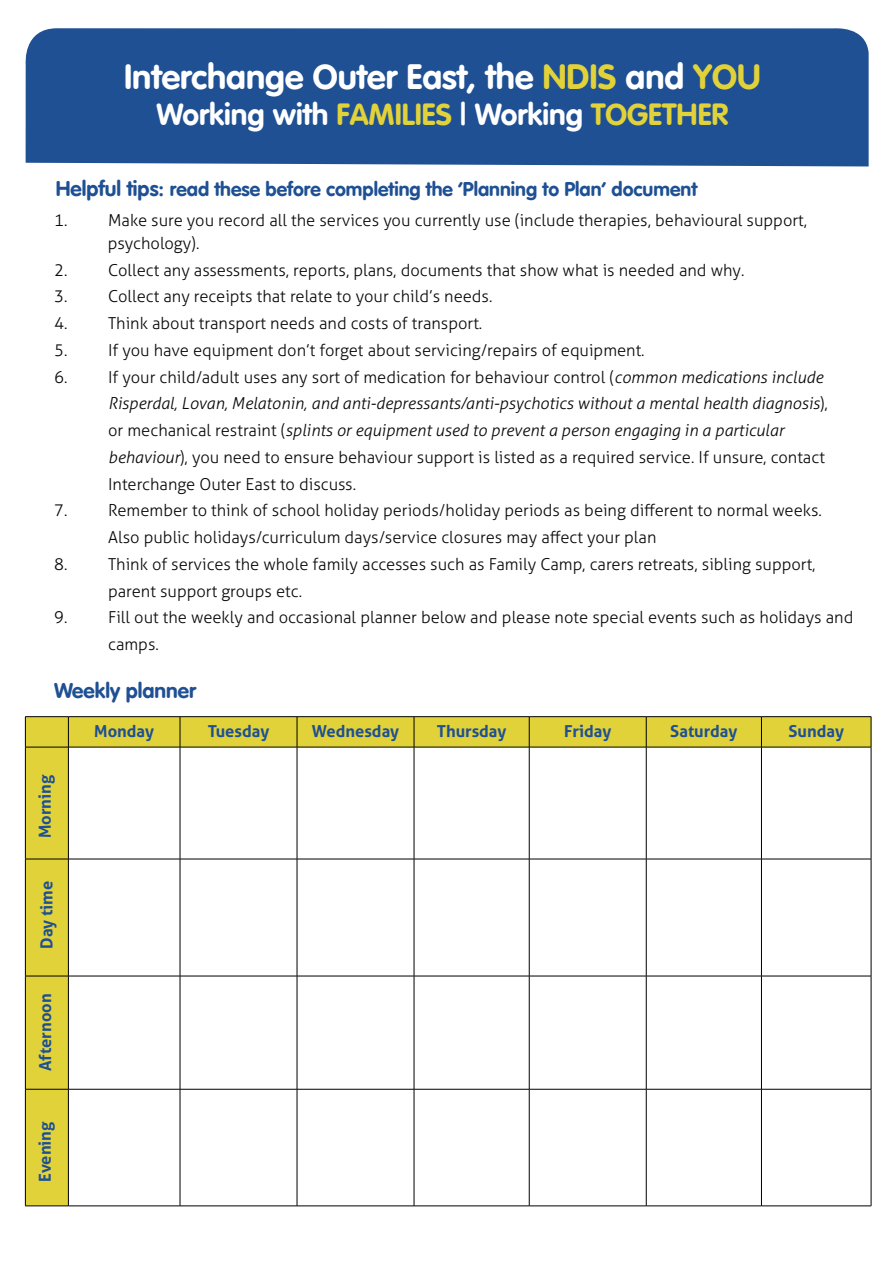
<style>
.page{position:relative;width:893px;height:1263px;background:#fff}
.page>*{position:absolute;margin:0;border:0;box-sizing:border-box;transform-origin:0 0}
.t1{font:700 34.5px "VAG Rounded Black S Si";color:#fff}
.t2{font:700 30px "VAG Rounded Black S Si";color:#fff}
.Body_Copy{font:700 21px "VAG Rounded Black S Si";color:#1e5093}
.Body_Copy-2{font:700 19.5px "VAG Rounded Black S Si";color:#1e5093}
.Body_Copy-3{font:300 16.5px/22.5px "Aller";color:#080a09}
.Body_Copy-4{font:italic 300 16.5px "Aller";color:#080a09}
.t3{font:700 16.5px "Aller";color:#1e5093}
.s1{color:#e2d239}
.s2{font-size:21px}
.s3{font-style:italic}
.s4{font-style:normal}
</style>
<div class="page">
<div style="left:25px;top:28px;width:844px;height:138px;background:#1e5093"></div>
<svg style="left:26px;top:717px;width:845px;height:488px"></svg>
<hr style="left:180px;top:716px;width:117px;height:1px;background:#000">
<hr style="left:297px;top:716px;width:117px;height:1px;background:#000">
<hr style="left:297px;top:717px;width:1px;height:30px;background:#000">
<hr style="left:414px;top:716px;width:115px;height:1px;background:#000">
<hr style="left:414px;top:717px;width:1px;height:30px;background:#000">
<hr style="left:529px;top:716px;width:117px;height:1px;background:#000">
<hr style="left:529px;top:717px;width:1px;height:30px;background:#000">
<hr style="left:646px;top:716px;width:115px;height:1px;background:#000">
<hr style="left:646px;top:717px;width:1px;height:30px;background:#000">
<hr style="left:761px;top:716px;width:110px;height:1px;background:#000">
<hr style="left:761px;top:717px;width:1px;height:30px;background:#000">
<hr style="left:871px;top:717px;width:1px;height:30px;background:#000">
<hr style="left:180px;top:747px;width:117px;height:1px;background:#000">
<hr style="left:297px;top:747px;width:117px;height:1px;background:#000">
<hr style="left:297px;top:747px;width:1px;height:112px;background:#000">
<hr style="left:414px;top:747px;width:115px;height:1px;background:#000">
<hr style="left:414px;top:747px;width:1px;height:112px;background:#000">
<hr style="left:529px;top:747px;width:117px;height:1px;background:#000">
<hr style="left:529px;top:747px;width:1px;height:112px;background:#000">
<hr style="left:646px;top:747px;width:115px;height:1px;background:#000">
<hr style="left:646px;top:747px;width:1px;height:112px;background:#000">
<hr style="left:761px;top:747px;width:110px;height:1px;background:#000">
<hr style="left:761px;top:747px;width:1px;height:112px;background:#000">
<hr style="left:871px;top:747px;width:1px;height:112px;background:#000">
<hr style="left:25px;top:859px;width:1px;height:117px;background:#000">
<hr style="left:68px;top:859px;width:1px;height:117px;background:#000">
<hr style="left:180px;top:859px;width:117px;height:1px;background:#000">
<hr style="left:180px;top:859px;width:1px;height:117px;background:#000">
<hr style="left:297px;top:859px;width:117px;height:1px;background:#000">
<hr style="left:297px;top:859px;width:1px;height:117px;background:#000">
<hr style="left:414px;top:859px;width:115px;height:1px;background:#000">
<hr style="left:414px;top:859px;width:1px;height:117px;background:#000">
<hr style="left:529px;top:859px;width:117px;height:1px;background:#000">
<hr style="left:529px;top:859px;width:1px;height:117px;background:#000">
<hr style="left:646px;top:859px;width:115px;height:1px;background:#000">
<hr style="left:646px;top:859px;width:1px;height:117px;background:#000">
<hr style="left:761px;top:859px;width:110px;height:1px;background:#000">
<hr style="left:761px;top:859px;width:1px;height:117px;background:#000">
<hr style="left:871px;top:859px;width:1px;height:117px;background:#000">
<hr style="left:25px;top:976px;width:43px;height:1px;background:#000">
<hr style="left:25px;top:976px;width:1px;height:113px;background:#000">
<hr style="left:68px;top:976px;width:112px;height:1px;background:#000">
<hr style="left:68px;top:976px;width:1px;height:113px;background:#000">
<hr style="left:180px;top:976px;width:117px;height:1px;background:#000">
<hr style="left:180px;top:976px;width:1px;height:113px;background:#000">
<hr style="left:297px;top:976px;width:117px;height:1px;background:#000">
<hr style="left:297px;top:976px;width:1px;height:113px;background:#000">
<hr style="left:414px;top:976px;width:115px;height:1px;background:#000">
<hr style="left:414px;top:976px;width:1px;height:113px;background:#000">
<hr style="left:529px;top:976px;width:117px;height:1px;background:#000">
<hr style="left:529px;top:976px;width:1px;height:113px;background:#000">
<hr style="left:646px;top:976px;width:115px;height:1px;background:#000">
<hr style="left:646px;top:976px;width:1px;height:113px;background:#000">
<hr style="left:761px;top:976px;width:110px;height:1px;background:#000">
<hr style="left:761px;top:976px;width:1px;height:113px;background:#000">
<hr style="left:871px;top:976px;width:1px;height:113px;background:#000">
<hr style="left:25px;top:1089px;width:43px;height:1px;background:#000">
<hr style="left:25px;top:1089px;width:1px;height:117px;background:#000">
<hr style="left:68px;top:1089px;width:112px;height:1px;background:#000">
<hr style="left:68px;top:1089px;width:1px;height:117px;background:#000">
<hr style="left:180px;top:1089px;width:117px;height:1px;background:#000">
<hr style="left:180px;top:1089px;width:1px;height:117px;background:#000">
<hr style="left:297px;top:1089px;width:117px;height:1px;background:#000">
<hr style="left:297px;top:1089px;width:1px;height:117px;background:#000">
<hr style="left:414px;top:1089px;width:115px;height:1px;background:#000">
<hr style="left:414px;top:1089px;width:1px;height:117px;background:#000">
<hr style="left:529px;top:1089px;width:117px;height:1px;background:#000">
<hr style="left:529px;top:1089px;width:1px;height:117px;background:#000">
<hr style="left:646px;top:1089px;width:115px;height:1px;background:#000">
<hr style="left:646px;top:1089px;width:1px;height:117px;background:#000">
<hr style="left:761px;top:1089px;width:110px;height:1px;background:#000">
<hr style="left:761px;top:1089px;width:1px;height:117px;background:#000">
<hr style="left:871px;top:1089px;width:1px;height:117px;background:#000">
<hr style="left:25px;top:1205px;width:43px;height:1px;background:#000">
<hr style="left:68px;top:1205px;width:112px;height:1px;background:#000">
<hr style="left:180px;top:1205px;width:117px;height:1px;background:#000">
<hr style="left:297px;top:1205px;width:117px;height:1px;background:#000">
<hr style="left:414px;top:1205px;width:115px;height:1px;background:#000">
<hr style="left:529px;top:1205px;width:117px;height:1px;background:#000">
<hr style="left:646px;top:1205px;width:115px;height:1px;background:#000">
<hr style="left:761px;top:1205px;width:110px;height:1px;background:#000">
<hr style="left:68px;top:717px;width:1px;height:30px;background:#000">
<hr style="left:25px;top:747px;width:1px;height:112px;background:#000">
<hr style="left:68px;top:747px;width:1px;height:112px;background:#000">
<hr style="left:180px;top:747px;width:1px;height:112px;background:#000">
<hr style="left:25px;top:859px;width:43px;height:1px;background:#000">
<hr style="left:68px;top:859px;width:112px;height:1px;background:#000">
<hr style="left:25px;top:716px;width:43px;height:1px;background:#000">
<hr style="left:25px;top:717px;width:1px;height:30px;background:#000">
<hr style="left:68px;top:716px;width:112px;height:1px;background:#000">
<hr style="left:180px;top:717px;width:1px;height:30px;background:#000">
<hr style="left:25px;top:747px;width:43px;height:1px;background:#000">
<hr style="left:68px;top:747px;width:112px;height:1px;background:#000">
<p class="t1" style="left:124px;top:57px;width:638px">Interchange Outer East, the <span class="s1">NDIS</span> and <span class="s1">YOU</span></p>
<p class="t2" style="left:156px;top:97px;width:573px">Working with <span class="s1">FAMILIES</span> | Working <span class="s1">TOGETHER</span></p>
<p class="Body_Copy-2" style="left:56px;top:178px;width:643px"><span class="s2">Helpful tips:</span> read these before completing the ‘Planning to Plan’ document</p>
<p class="Body_Copy-3" style="left:54px;top:209px;width:15px">1.</p>
<p class="Body_Copy-3" style="left:108px;top:209px;width:701px">Make sure you record all the services you currently use (include therapies, behavioural support, psychology).</p>
<p class="Body_Copy-3" style="left:54px;top:258px;width:15px">2.</p>
<p class="Body_Copy-3" style="left:108px;top:258px;width:638px">Collect any assessments, reports, plans, documents that show what is needed and why.</p>
<p class="Body_Copy-3" style="left:54px;top:285px;width:15px">3.</p>
<p class="Body_Copy-3" style="left:108px;top:285px;width:386px">Collect any receipts that relate to your child’s needs.</p>
<p class="Body_Copy-3" style="left:54px;top:312px;width:15px">4.</p>
<p class="Body_Copy-3" style="left:108px;top:312px;width:376px">Think about transport needs and costs of transport.</p>
<p class="Body_Copy-3" style="left:54px;top:339px;width:15px">5.</p>
<p class="Body_Copy-3" style="left:108px;top:339px;width:538px">If you have equipment don’t forget about servicing/repairs of equipment.</p>
<p class="Body_Copy-3" style="left:54px;top:365px;width:15px">6.</p>
<p class="Body_Copy-3" style="left:108px;top:365px;width:717px">If your child/adult uses any sort of medication for behaviour control (<span class="s3">common medications include</span></p>
<p class="Body_Copy-4" style="left:108px;top:393px;width:721px">Risperdal, Lovan, Melatonin, and anti-depressants/anti-psychotics without a mental health diagnosis<span class="s4">),</span></p>
<p class="Body_Copy-4" style="left:108px;top:420px;width:677px"><span class="s4">or mechanical restraint (</span>splints or equipment used to prevent a person engaging in a particular</p>
<p class="Body_Copy-3" style="left:108px;top:446px;width:718px"><span class="s3">behaviour</span>), you need to ensure behaviour support is listed as a required service. If unsure, contact</p>
<p class="Body_Copy-3" style="left:108px;top:472px;width:249px">Interchange Outer East to discuss.</p>
<p class="Body_Copy-3" style="left:54px;top:499px;width:15px">7.</p>
<p class="Body_Copy-3" style="left:108px;top:499px;width:715px">Remember to think of school holiday periods/holiday periods as being different to normal weeks.</p>
<p class="Body_Copy-3" style="left:108px;top:526px;width:550px">Also public holidays/curriculum days/service closures may affect your plan</p>
<p class="Body_Copy-3" style="left:54px;top:553px;width:15px">8.</p>
<p class="Body_Copy-3" style="left:108px;top:553px;width:709px">Think of services the whole family accesses such as Family Camp, carers retreats, sibling support,</p>
<p class="Body_Copy-3" style="left:108px;top:579px;width:195px">parent support groups etc.</p>
<p class="Body_Copy-3" style="left:54px;top:606px;width:15px">9.</p>
<p class="Body_Copy-3" style="left:108px;top:606px;width:747px">Fill out the weekly and occasional planner below and please note special events such as holidays and</p>
<p class="Body_Copy-3" style="left:108px;top:633px;width:52px">camps.</p>
<p class="Body_Copy" style="left:54px;top:678px;width:144px">Weekly planner</p>
<p class="t3" style="left:35px;top:838px;width:65px;rotate:-90deg">Morning</p>
<p class="t3" style="left:36px;top:949px;width:69px;rotate:-90deg">Day time</p>
<p class="t3" style="left:35px;top:1071px;width:79px;rotate:-90deg">Afternoon</p>
<p class="t3" style="left:35px;top:1182px;width:62px;rotate:-90deg">Evening</p>
<p class="t3" style="left:94px;top:721px;width:61px">Monday</p>
<p class="t3" style="left:208px;top:721px;width:63px">Tuesday</p>
<p class="t3" style="left:312px;top:721px;width:89px">Wednesday</p>
<p class="t3" style="left:437px;top:721px;width:71px">Thursday</p>
<p class="t3" style="left:564px;top:721px;width:49px">Friday</p>
<p class="t3" style="left:670px;top:721px;width:69px">Saturday</p>
<p class="t3" style="left:788px;top:721px;width:57px">Sunday</p>
</div>
